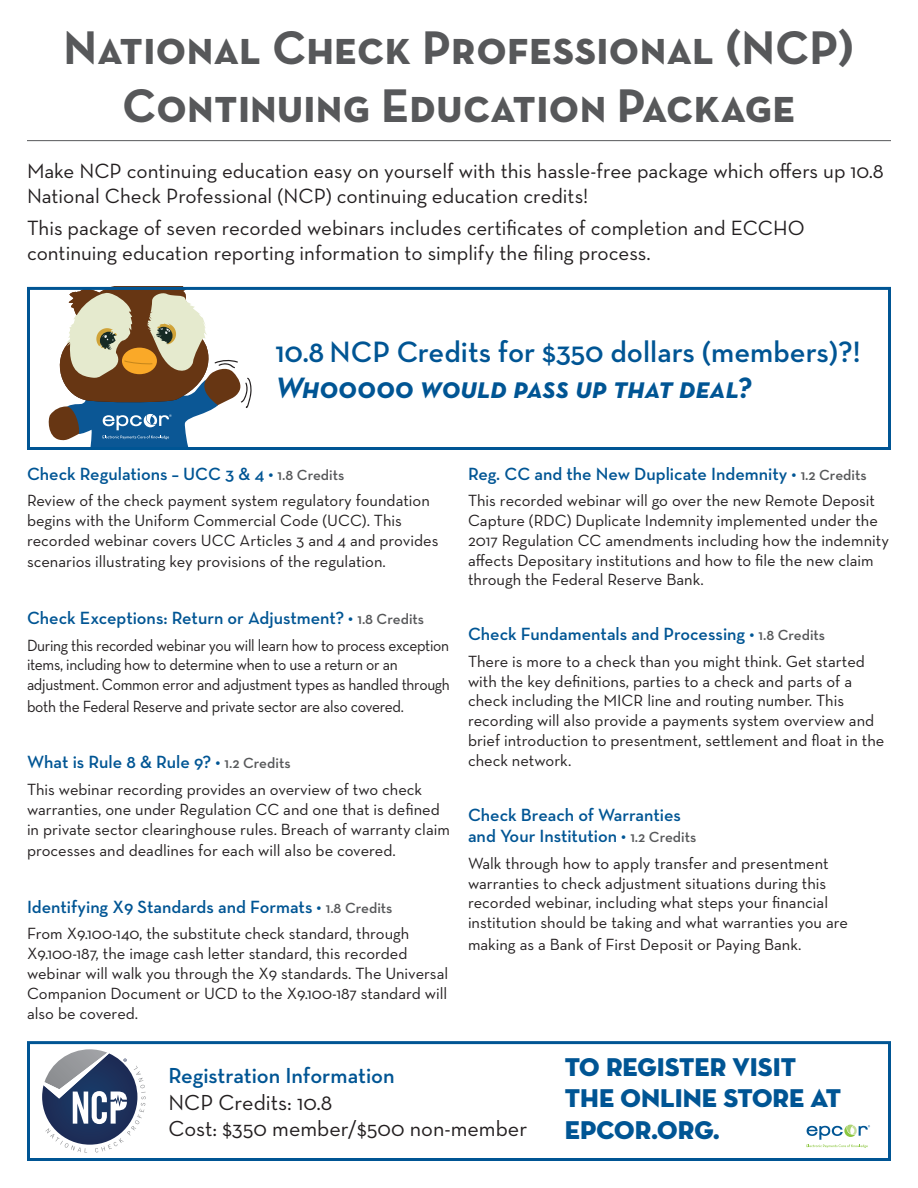
<style>
.page{position:relative;width:918px;height:1188px;background:#fff}
.page>*{position:absolute;margin:0;border:0;box-sizing:border-box;transform-origin:0 0}
.t1{font:700 48px/57.6px "Neutraface Text";color:#57585a;text-align:center}
.t2{font:600 30px "Neutraface Text";color:#005594}
.t3{font:italic 700 30px "Neutraface Text";color:#005594}
.t4{font:26.25px/31.5px "Neutraface Display Titling";color:#005594}
.t5{font:22.2px "Neutraface Text";color:#231f20}
.t6{font:600 22.2px "Neutraface Text";letter-spacing:-.005em;color:#005594}
.t7{font:21px/25.2px "Neutraface Text";color:#231f20}
.t8{font:600 18px/21.6px "Neutraface Text";color:#005594}
.t9{font:16.5px/19.8px "Neutraface Text";color:#231f20}
.t10{font:16.5px/19.8px "Neutraface Text";letter-spacing:-.02em;color:#231f20;scale:.94 1}
.s1{font-size:15px;color:#57585a}
</style>
<div class="page">
<hr style="left:27px;top:140px;width:864px;height:1px;background:#57585a">
<svg style="left:49px;top:291px;width:203px;height:155px"></svg>
<div style="left:27px;top:287px;width:864px;height:163px;border:3px solid #005594"></div>
<svg style="left:42px;top:1049px;width:104px;height:104px"></svg>
<div style="left:27px;top:1041px;width:864px;height:120px;border:3px solid #005594"></div>
<svg style="left:807px;top:1125px;width:63px;height:23px"></svg>
<p class="t1" style="left:64px;top:19px;width:792px">National Check Professional (NCP)<br>Continuing Education Package</p>
<p class="t7" style="left:27px;top:158px;width:858px">Make NCP continuing education easy on yourself with this hassle-free package which offers up 10.8<br>National Check Professional (NCP) continuing education credits!</p>
<p class="t7" style="left:27px;top:215px;width:779px">This package of seven recorded webinars includes certificates of completion and ECCHO continuing education reporting information to simplify the filing process.</p>
<p class="t2" style="left:275px;top:333px;width:587px">10.8 NCP Credits for $350 dollars (members)?!</p>
<p class="t3" style="left:275px;top:369px;width:478px">Whooooo would pass up that deal?</p>
<p class="t8" style="left:27px;top:463px;width:319px">Check Regulations – UCC 3 &amp; 4 • <span class="s1">1.8 Credits</span></p>
<p class="t9" style="left:27px;top:490px;width:413px">Review of the check payment system regulatory foundation begins with the Uniform Commercial Code (UCC). This recorded webinar covers UCC Articles 3 and 4 and provides</p>
<p class="t9" style="left:27px;top:552px;width:360px">scenarios illustrating key provisions of the regulation.</p>
<p class="t8" style="left:27px;top:607px;width:399px">Check Exceptions: Return or Adjustment? • <span class="s1">1.8 Credits</span></p>
<p class="t10" style="left:27px;top:635px;width:451px">During this recorded webinar you will learn how to process exception items, including how to determine when to use a return or an adjustment. Common error and adjustment types as handled through</p>
<p class="t10" style="left:27px;top:696px;width:402px">both the Federal Reserve and private sector are also covered.</p>
<p class="t8" style="left:27px;top:751px;width:265px">What is Rule 8 &amp; Rule 9? • <span class="s1">1.2 Credits</span></p>
<p class="t9" style="left:27px;top:779px;width:424px">This webinar recording provides an overview of two check warranties, one under Regulation CC and one that is defined in private sector clearinghouse rules. Breach of warranty claim</p>
<p class="t9" style="left:27px;top:840px;width:370px">processes and deadlines for each will also be covered.</p>
<p class="t8" style="left:27px;top:896px;width:367px">Identifying X9 Standards and Formats • <span class="s1">1.8 Credits</span></p>
<p class="t9" style="left:27px;top:924px;width:423px">From X9.100-140, the substitute check standard, through X9.100-187, the image cash letter standard, this recorded webinar will walk you through the X9 standards. The Universal Companion Document or UCD to the X9.100-187 standard will also be covered.</p>
<p class="t8" style="left:468px;top:463px;width:400px">Reg. CC and the New Duplicate Indemnity • <span class="s1">1.2 Credits</span></p>
<p class="t9" style="left:468px;top:490px;width:423px">This recorded webinar will go over the new Remote Deposit Capture (RDC) Duplicate Indemnity implemented under the 2017 Regulation CC amendments including how the indemnity affects Depositary institutions and how to file the new claim through the Federal Reserve Bank.</p>
<p class="t8" style="left:468px;top:623px;width:359px">Check Fundamentals and Processing • <span class="s1">1.8 Credits</span></p>
<p class="t9" style="left:468px;top:651px;width:418px">There is more to a check than you might think. Get started with the key definitions, parties to a check and parts of a check including the MICR line and routing number. This recording will also provide a payments system overview and brief introduction to presentment, settlement and float in the check network.</p>
<p class="t8" style="left:468px;top:804px;width:230px">Check Breach of Warranties and Your Institution • <span class="s1">1.2 Credits</span></p>
<p class="t9" style="left:468px;top:853px;width:382px">Walk through how to apply transfer and presentment warranties to check adjustment situations during this recorded webinar, including what steps your financial institution should be taking and what warranties you are</p>
<p class="t9" style="left:468px;top:934px;width:335px">making as a Bank of First Deposit or Paying Bank.</p>
<p class="t6" style="left:168px;top:1062px;width:228px">Registration Information</p>
<p class="t5" style="left:168px;top:1088px;width:165px">NCP Credits: 10.8</p>
<p class="t5" style="left:168px;top:1115px;width:360px">Cost: $350 member/$500 non-member</p>
<p class="t4" style="left:565px;top:1051px;width:278px">TO REGISTER VISIT<br>THE ONLINE STORE AT<br>EPCOR.ORG.</p>
</div>
